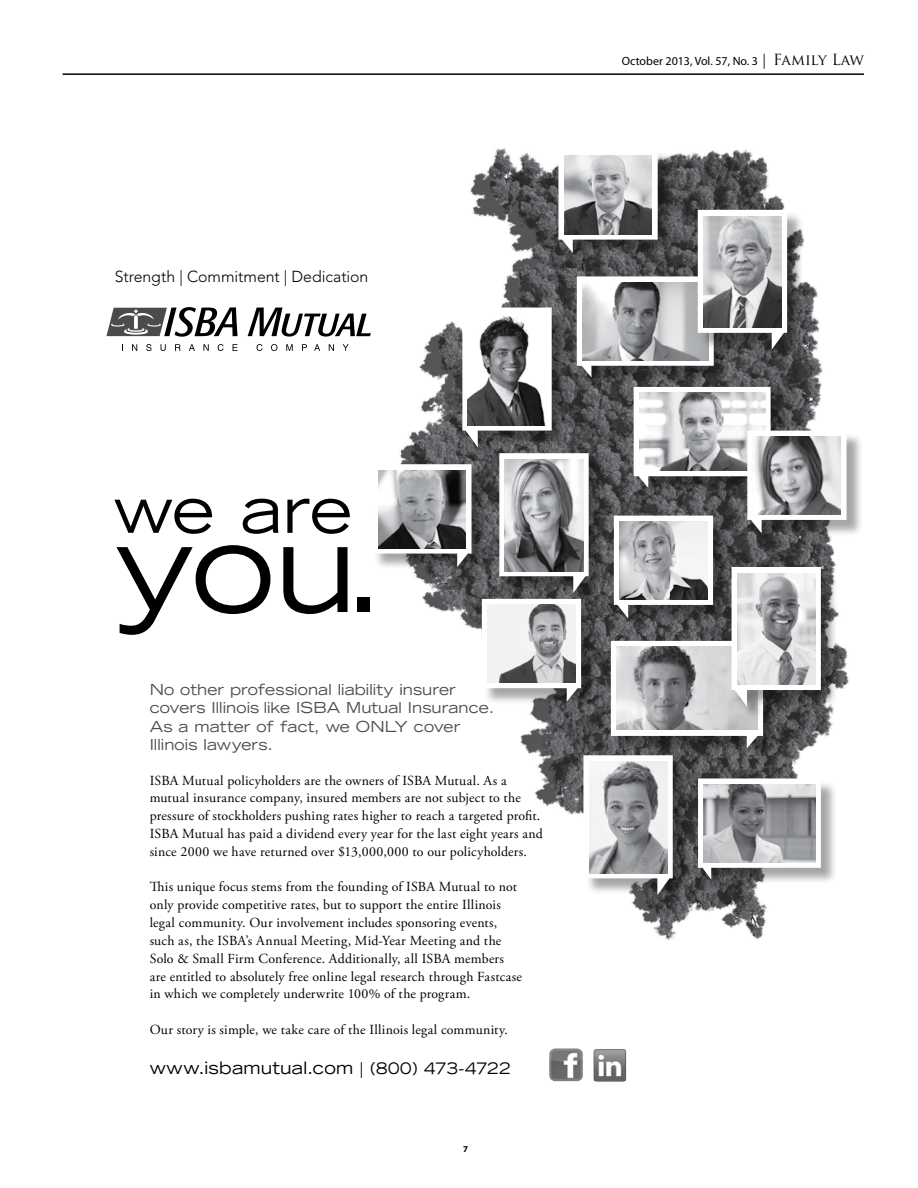
<style>
.page{position:relative;width:918px;height:1188px;background:#fff}
.page>*{position:absolute;margin:0;border:0;box-sizing:border-box;transform-origin:0 0}
.t1{font:expanded 124.05px "Trade Gothic LH";color:#000}
.t2{font:expanded 63.3px "Trade Gothic LH";color:#000}
.t3{font:expanded 17.1px "Trade Gothic LH";letter-spacing:.015em;color:#000}
.t4{font:300 15.9px "Avenir LT Std";color:#000}
.t5{font:expanded 15.15px/18.5px "Trade Gothic LH";letter-spacing:.005em;color:#4d4d4f}
.t6{font:13.8px/17.9px "Adobe Garamond Pro";letter-spacing:.015em;color:#000}
.t7{font:12px "Myriad Pro";color:#000}
.t8{font:700 9px "Myriad Pro";color:#000}
.s1{font-family:"Trajan Pro";font-size:15px}
.s2{font-size:15.9px}
</style>
<div class="page">
<hr style="left:63px;top:73px;width:801px;height:2px;background:#000">
<img style="left:399px;top:148px;width:450px;height:793px">
<svg style="left:106px;top:307px;width:132px;height:30px"></svg>
<svg style="left:248px;top:307px;width:123px;height:30px"></svg>
<svg style="left:132px;top:344px;width:5px;height:7px"></svg>
<svg style="left:146px;top:344px;width:6px;height:7px"></svg>
<svg style="left:161px;top:344px;width:5px;height:7px"></svg>
<svg style="left:175px;top:344px;width:6px;height:7px"></svg>
<svg style="left:189px;top:344px;width:6px;height:7px"></svg>
<svg style="left:203px;top:344px;width:6px;height:7px"></svg>
<svg style="left:218px;top:344px;width:6px;height:7px"></svg>
<svg style="left:233px;top:344px;width:4px;height:7px"></svg>
<svg style="left:257px;top:344px;width:5px;height:7px"></svg>
<svg style="left:271px;top:344px;width:6px;height:7px"></svg>
<svg style="left:286px;top:344px;width:7px;height:7px"></svg>
<svg style="left:302px;top:344px;width:5px;height:7px"></svg>
<svg style="left:314px;top:344px;width:6px;height:7px"></svg>
<svg style="left:329px;top:344px;width:5px;height:7px"></svg>
<svg style="left:343px;top:344px;width:6px;height:7px"></svg>
<div style="left:579px;top:278px;width:151px;height:115px;background:#000;opacity:.35"></div>
<div style="left:501px;top:455px;width:104px;height:153px;background:#000;opacity:.35"></div>
<svg style="left:499px;top:453px;width:90px;height:140px"></svg>
<img style="left:505px;top:459px;width:78px;height:112px">
<div style="left:464px;top:309px;width:104px;height:154px;background:#000;opacity:.35"></div>
<svg style="left:462px;top:308px;width:90px;height:139px"></svg>
<img style="left:468px;top:314px;width:78px;height:111px">
<div style="left:700px;top:212px;width:104px;height:153px;background:#000;opacity:.35"></div>
<div style="left:585px;top:757px;width:104px;height:153px;background:#000;opacity:.35"></div>
<svg style="left:583px;top:755px;width:90px;height:140px"></svg>
<img style="left:589px;top:762px;width:78px;height:111px">
<div style="left:613px;top:643px;width:167px;height:121px;background:#000;opacity:.35"></div>
<img style="left:549px;top:1048px;width:34px;height:34px">
<img style="left:593px;top:1049px;width:34px;height:33px">
<div style="left:700px;top:780px;width:138px;height:115px;background:#000;opacity:.35"></div>
<svg style="left:698px;top:778px;width:123px;height:102px"></svg>
<img style="left:704px;top:784px;width:112px;height:78px">
<div style="left:374px;top:466px;width:114px;height:116px;background:#000;opacity:.35"></div>
<svg style="left:374px;top:464px;width:98px;height:103px"></svg>
<img style="left:378px;top:470px;width:88px;height:78px">
<svg style="left:558px;top:150px;width:229px;height:227px"></svg>
<img style="left:564px;top:156px;width:88px;height:78px">
<div style="left:484px;top:601px;width:114px;height:116px;background:#000;opacity:.35"></div>
<svg style="left:482px;top:599px;width:99px;height:103px"></svg>
<img style="left:488px;top:605px;width:87px;height:78px">
<div style="left:749px;top:432px;width:112px;height:117px;background:#000;opacity:.35"></div>
<svg style="left:611px;top:387px;width:236px;height:361px"></svg>
<img style="left:753px;top:436px;width:88px;height:78px">
<p class="t4" style="left:115px;top:267px;width:255px">Strength | Commitment | Dedication</p>
<p class="t7" style="left:622px;top:54px;width:244px">October 2013, Vol. 57, No. 3 <span class="s1">| Family Law</span></p>
<h2 class="t2" style="left:114px;top:468px;width:240px">we are</h2>
<h1 class="t1" style="left:114px;top:486px;width:274px">you.</h1>
<p class="t5" style="left:150px;top:680px;width:346px">No other professional liability insurer covers Illinois like ISBA Mutual Insurance.<br>As a matter of fact, we ONLY cover Illinois lawyers.</p>
<p class="t6" style="left:150px;top:772px;width:395px">ISBA Mutual policyholders are the owners of ISBA Mutual. As a mutual insurance company, insured members are not subject to the pressure of stockholders pushing rates higher to reach a targeted profit.<br>ISBA Mutual has paid a dividend every year for the last eight years and since 2000 we have returned over $13,000,000 to our policyholders.</p>
<p class="t6" style="left:150px;top:879px;width:374px">This unique focus stems from the founding of ISBA Mutual to not only provide competitive rates, but to support the entire Illinois legal community. Our involvement includes sponsoring events, such as, the ISBA’s Annual Meeting, Mid-Year Meeting and the Solo &amp; Small Firm Conference. Additionally, all ISBA members are entitled to absolutely free online legal research through Fastcase in which we completely underwrite 100% of the program.</p>
<p class="t6" style="left:150px;top:1021px;width:360px">Our story is simple, we take care of the Illinois legal community.</p>
<p class="t3" style="left:150px;top:1057px;width:362px">www.isbamutual.com <span class="s2">| (800) 473-4722</span></p>
<p class="t8" style="left:463px;top:1143px;width:6px">7</p>
</div>
